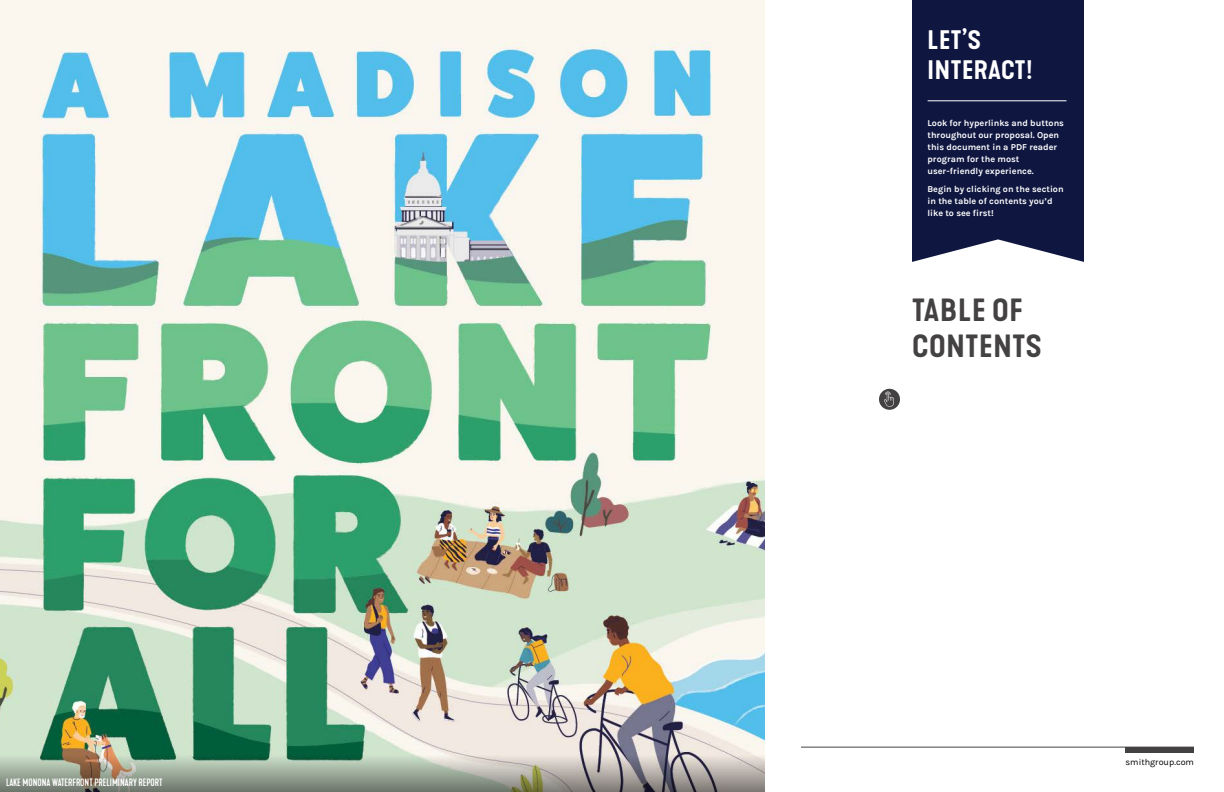
<style>
.page{position:relative;width:1224px;height:792px;background:#fff}
.page>*{position:absolute;margin:0;border:0;box-sizing:border-box;transform-origin:0 0}
.t1{font:600 expanded 30px/36px "Kapra Neue";letter-spacing:.025em;color:#434142}
.t2{font:600 expanded 25px/30px "Kapra Neue";letter-spacing:.025em;color:#fff}
.t3{font:500 10px "Kapra Neue";color:#fff}
.t4{font:700 9px/12px "Karla";color:#fff}
.t5{font:9px "Karla";color:#000}
</style>
<div class="page">
<div style="left:1126px;top:747px;width:68px;height:6px;background:#434142"></div>
<img style="left:0;top:0;width:765px;height:754px">
<svg style="left:912px;top:0;width:172px;height:262px;background:#252b51"></svg>
<div style="left:928px;top:30px;width:139px;height:64px;background:#0f1640"></div>
<hr style="left:928px;top:100px;width:138px;height:1px;background:#fff">
<div style="left:928px;top:117px;width:140px;height:104px;background:#0f1640"></div>
<hr style="left:801px;top:747px;width:393px;height:1px;background:#434142">
<svg style="left:879px;top:389px;width:21px;height:21px"></svg>
<img style="left:0;top:754px;width:765px;height:38px">
<p class="t3" style="left:6px;top:776px;width:158px">LAKE MONONA WATERFRONT PRELIMINARY REPORT</p>
<h2 class="t2" style="left:928px;top:26px;width:107px">LET’S<br>INTERACT!</h2>
<p class="t4" style="left:928px;top:117px;width:138px">Look for hyperlinks and buttons throughout our proposal. Open this document in a PDF reader program for the most user-friendly experience.</p>
<p class="t4" style="left:928px;top:183px;width:138px">Begin by clicking on the section in the table of contents you’d like to see first!</p>
<h1 class="t1" style="left:912px;top:292px;width:132px">TABLE OF<br>CONTENTS</h1>
<p class="t5" style="left:1126px;top:757px;width:70px">smithgroup.com</p>
</div>
